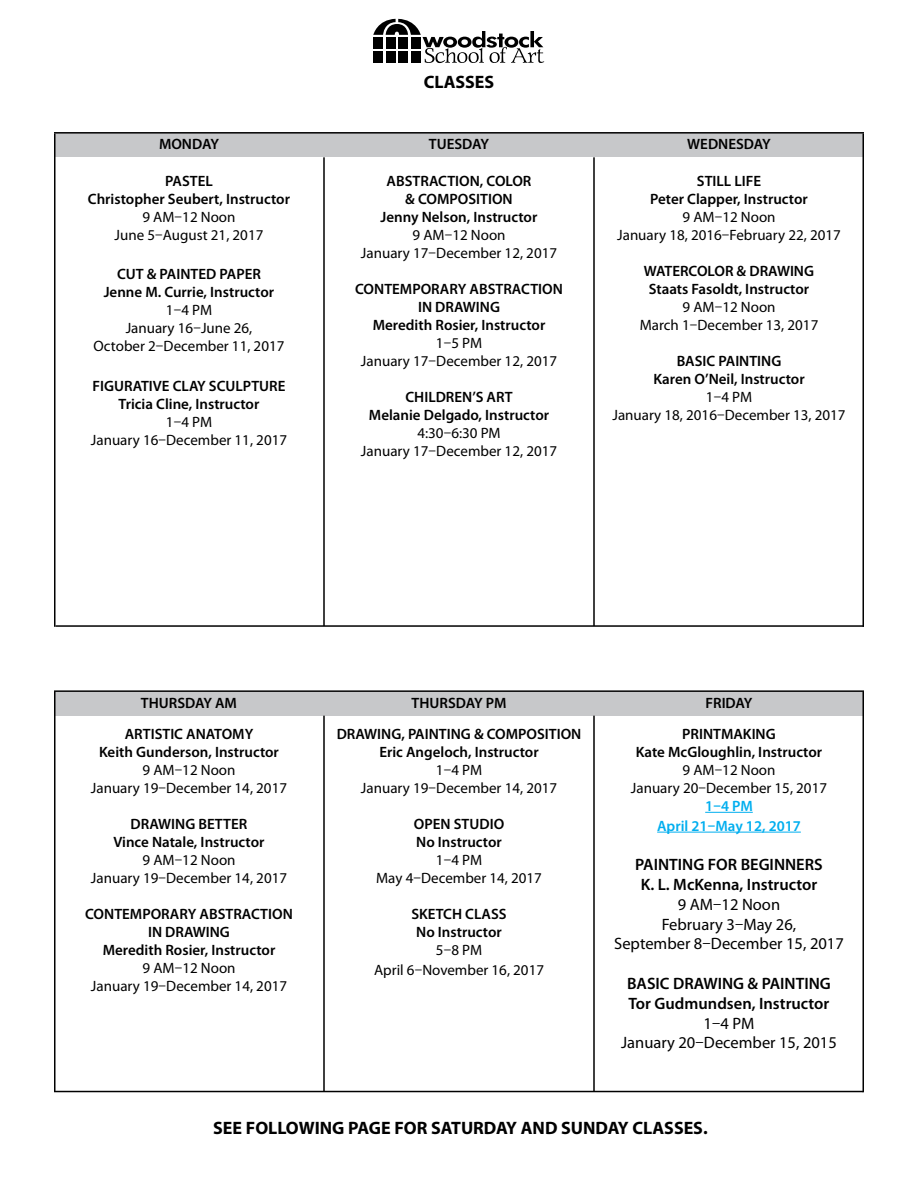
<style>
.page{position:relative;width:918px;height:1188px;background:#fff}
.page>*{position:absolute;margin:0;border:0;box-sizing:border-box;transform-origin:0 0}
.t1{font:700 18px "Myriad Pro";color:#000}
.t2{font:16.5px/19.8px "Myriad Pro";color:#000;text-align:center}
.t3{font:600 16.5px/19.8px "Myriad Pro";color:#000;text-align:center}
.t4{font:600 15px/18px "Myriad Pro";color:#000;text-align:center}
.t5{font:15px/18px "Myriad Pro";color:#000;text-align:center}
.t6{font:600 15px "Myriad Pro";color:#00aeef}
.s1{font-weight:400}
.s2{font-weight:400;font-stretch:condensed}
.s3{font-weight:600}
.s4{font-stretch:condensed}
.s5{color:#00aeef}
</style>
<div class="page">
<div style="left:54px;top:134px;width:810px;height:23px;background:#c7c8ca"></div>
<hr style="left:323px;top:157px;width:2px;height:469px;background:#000">
<hr style="left:593px;top:157px;width:2px;height:469px;background:#000">
<div style="left:54px;top:692px;width:810px;height:24px;background:#c7c8ca"></div>
<hr style="left:705px;top:812px;width:48px;height:1px;background:#00aeef">
<hr style="left:657px;top:832px;width:144px;height:1px;background:#00aeef">
<hr style="left:323px;top:716px;width:2px;height:376px;background:#000">
<hr style="left:593px;top:716px;width:2px;height:376px;background:#000">
<hr style="left:862px;top:692px;width:2px;height:400px;background:#000">
<hr style="left:54px;top:691px;width:2px;height:401px;background:#000">
<hr style="left:54px;top:1091px;width:809px;height:1px;background:#000">
<hr style="left:56px;top:625px;width:808px;height:2px;background:#000">
<hr style="left:862px;top:134px;width:2px;height:493px;background:#000">
<hr style="left:54px;top:134px;width:2px;height:493px;background:#000">
<svg style="left:373px;top:19px;width:171px;height:44px"></svg>
<div style="left:386px;top:37px;width:9px;height:12px;background:#000"></div>
<div style="left:398px;top:37px;width:10px;height:12px;background:#000"></div>
<div style="left:411px;top:37px;width:10px;height:12px;background:#000"></div>
<div style="left:373px;top:51px;width:10px;height:12px;background:#000"></div>
<div style="left:386px;top:51px;width:10px;height:12px;background:#000"></div>
<div style="left:398px;top:51px;width:10px;height:12px;background:#000"></div>
<div style="left:411px;top:51px;width:10px;height:12px;background:#000"></div>
<hr style="left:54px;top:132px;width:810px;height:2px;background:#000">
<hr style="left:54px;top:690px;width:810px;height:2px;background:#000">
<p class="t1" style="left:424px;top:70px;width:72px">CLASSES</p>
<p class="t4" style="left:159px;top:135px;width:61px">MONDAY</p>
<p class="t4" style="left:429px;top:135px;width:62px">TUESDAY</p>
<p class="t4" style="left:687px;top:135px;width:85px">WEDNESDAY</p>
<p class="t4" style="left:88px;top:171px;width:204px">PASTEL<br>Christopher Seubert, Instructor<br><span class="s1">9 AM</span><span class="s2">–</span><span class="s1">12 Noon<br>June 5</span><span class="s2">–</span><span class="s1">August 21, 2017</span></p>
<p class="t5" style="left:94px;top:265px;width:192px"><span class="s3">CUT &amp; PAINTED PAPER<br>Jenne M. Currie, Instructor<br></span>1<span class="s4">–</span>4 PM<br>January 16<span class="s4">–</span>June 26,<br>October 2<span class="s4">–</span>December 11, 2017</p>
<p class="t4" style="left:91px;top:377px;width:198px">FIGURATIVE CLAY SCULPTURE<br>Tricia Cline, Instructor<br><span class="s1">1</span><span class="s2">–</span><span class="s1">4 PM<br>January 16</span><span class="s2">–</span><span class="s1">December 11, 2017</span></p>
<p class="t4" style="left:361px;top:171px;width:198px">ABSTRACTION, COLOR<br>&amp; COMPOSITION<br>Jenny Nelson, Instructor<br><span class="s1">9 AM</span><span class="s2">–</span><span class="s1">12 Noon<br>January 17</span><span class="s2">–</span><span class="s1">December 12, 2017</span></p>
<p class="t4" style="left:355px;top:279px;width:209px">CONTEMPORARY ABSTRACTION<br>IN DRAWING<br>Meredith Rosier, Instructor<br><span class="s1">1</span><span class="s2">–</span><span class="s1">5 PM<br>January 17</span><span class="s2">–</span><span class="s1">December 12, 2017</span></p>
<p class="t4" style="left:361px;top:387px;width:198px">CHILDREN’S ART<br>Melanie Delgado, Instructor<br><span class="s1">4:30</span><span class="s2">–</span><span class="s1">6:30 PM<br>January 17</span><span class="s2">–</span><span class="s1">December 12, 2017</span></p>
<p class="t5" style="left:617px;top:172px;width:225px"><span class="s3">STILL LIFE<br>Peter Clapper, Instructor<br></span>9 AM<span class="s4">–</span>12 Noon<br>January 18, 2016<span class="s4">–</span>February 22, 2017</p>
<p class="t4" style="left:640px;top:261px;width:180px">WATERCOLOR &amp; DRAWING<br>Staats Fasoldt, Instructor<br><span class="s1">9 AM</span><span class="s2">–</span><span class="s1">12 Noon<br>March 1</span><span class="s2">–</span><span class="s1">December 13, 2017</span></p>
<p class="t4" style="left:612px;top:351px;width:235px">BASIC PAINTING<br>Karen O’Neil, Instructor<br><span class="s1">1</span><span class="s2">–</span><span class="s1">4 PM<br>January 18, 2016</span><span class="s2">–</span><span class="s1">December 13, 2017</span></p>
<p class="t4" style="left:141px;top:693px;width:98px">THURSDAY AM</p>
<p class="t4" style="left:412px;top:693px;width:96px">THURSDAY PM</p>
<p class="t4" style="left:706px;top:693px;width:48px">FRIDAY</p>
<p class="t4" style="left:91px;top:724px;width:198px">ARTISTIC ANATOMY<br>Keith Gunderson, Instructor<br><span class="s1">9 AM</span><span class="s2">–</span><span class="s1">12 Noon<br>January 19</span><span class="s2">–</span><span class="s1">December 14, 2017</span></p>
<p class="t4" style="left:91px;top:814px;width:198px">DRAWING BETTER<br>Vince Natale, Instructor<br><span class="s1">9 AM</span><span class="s2">–</span><span class="s1">12 Noon<br>January 19</span><span class="s2">–</span><span class="s1">December 14, 2017</span></p>
<p class="t4" style="left:85px;top:904px;width:209px">CONTEMPORARY ABSTRACTION<br>IN DRAWING<br>Meredith Rosier, Instructor<br><span class="s1">9 AM</span><span class="s2">–</span><span class="s1">12 Noon<br>January 19</span><span class="s2">–</span><span class="s1">December 14, 2017</span></p>
<p class="t4" style="left:337px;top:724px;width:246px">DRAWING, PAINTING &amp; COMPOSITION<br>Eric Angeloch, Instructor<br><span class="s1">1</span><span class="s2">–</span><span class="s1">4 PM<br>January 19</span><span class="s2">–</span><span class="s1">December 14, 2017</span></p>
<p class="t5" style="left:376px;top:815px;width:167px"><span class="s3">OPEN STUDIO<br>No Instructor<br></span>1<span class="s4">–</span>4 PM<br>May 4<span class="s4">–</span>December 14, 2017</p>
<p class="t4" style="left:411px;top:904px;width:97px">SKETCH CLASS<br>No Instructor<br><span class="s1">5</span><span class="s2">–</span><span class="s1">8 PM</span></p>
<p class="t5" style="left:374px;top:960px;width:172px">April 6<span class="s4">–</span>November 16, 2017</p>
<p class="t4" style="left:631px;top:724px;width:198px">PRINTMAKING<br>Kate McGloughlin, Instructor<br><span class="s1">9 AM</span><span class="s2">–</span><span class="s1">12 Noon<br>January 20</span><span class="s2">–</span><span class="s1">December 15, 2017<br></span><span class="s5">1–4 PM</span></p>
<p class="t6" style="left:657px;top:816px;width:145px">April 21–May 12, 2017</p>
<p class="t2" style="left:614px;top:855px;width:231px"><span class="s3">PAINTING FOR BEGINNERS<br>K. L. McKenna, Instructor<br></span>9 AM<span class="s4">–</span>12 Noon<br>February 3<span class="s4">–</span>May 26,<br>September 8<span class="s4">–</span>December 15, 2017</p>
<p class="t3" style="left:621px;top:973px;width:217px">BASIC DRAWING &amp; PAINTING<br>Tor Gudmundsen, Instructor<br><span class="s1">1</span><span class="s2">–</span><span class="s1">4 PM<br>January 20</span><span class="s2">–</span><span class="s1">December 15, 2015</span></p>
<p class="t1" style="left:213px;top:1116px;width:496px">SEE FOLLOWING PAGE FOR SATURDAY AND SUNDAY CLASSES.</p>
</div>
